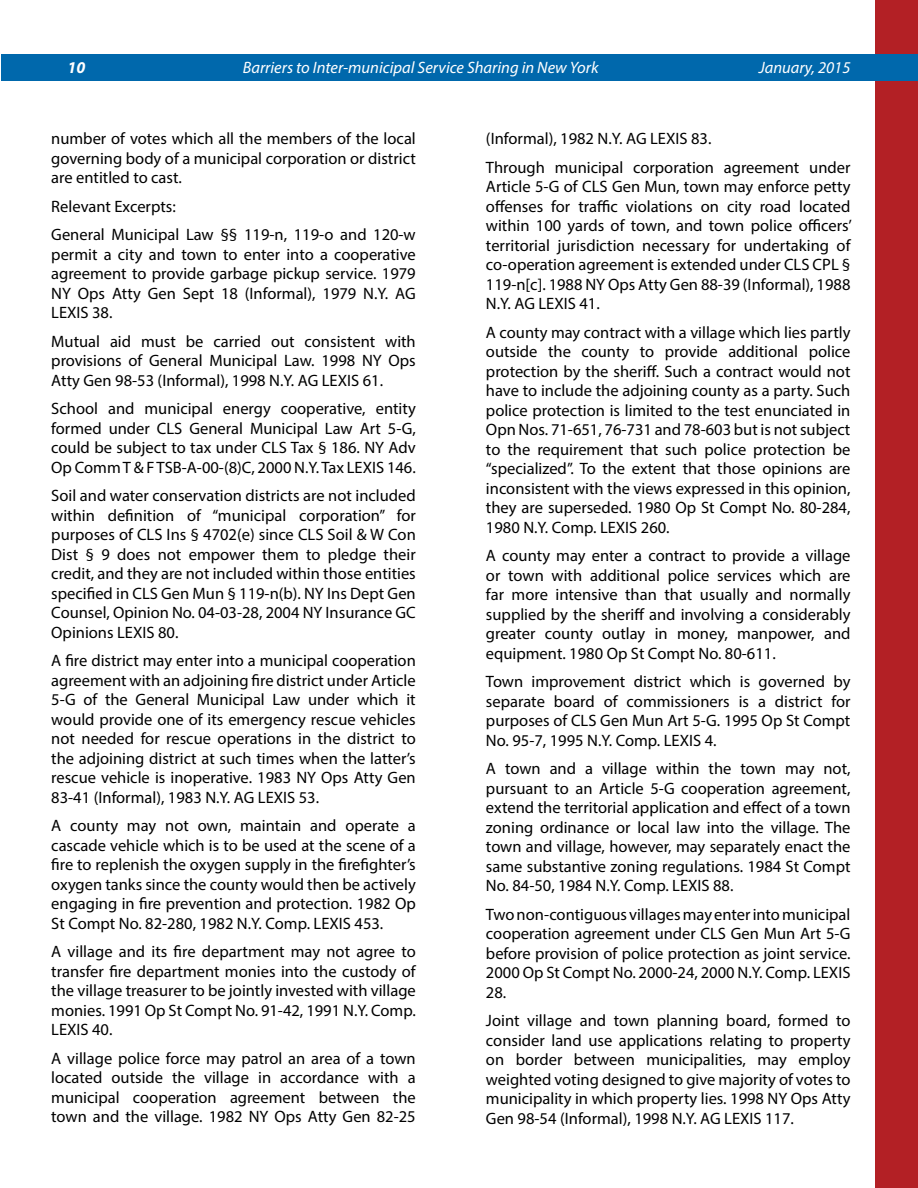
<style>
.page{position:relative;width:918px;height:1188px;background:#fff}
.page>*{position:absolute;margin:0;border:0;box-sizing:border-box;transform-origin:0 0}
.t1{font:16.5px/19.5px "Myriad Pro";color:#000;text-align:justify}
.t2{font:italic 16.5px "Myriad Pro";color:#fff}
.t3{font:italic 700 16.5px "Myriad Pro";color:#fff}
</style>
<div class="page">
<div style="left:876px;top:0;width:42px;height:1188px;background:#b32025"></div>
<div style="left:1px;top:54px;width:917px;height:27px;background:#0068ac"></div>
<p class="t3" style="left:68px;top:57px;width:19px">10</p>
<p class="t2" style="left:243px;top:57px;width:357px">Barriers to Inter-municipal Service Sharing in New York</p>
<p class="t2" style="left:759px;top:57px;width:93px">January, 2015</p>
<p class="t1" style="left:51px;top:129px;width:366px">number of votes which all the members of the local governing body of a municipal corporation or district are entitled to cast.</p>
<p class="t1" style="left:51px;top:192px;width:366px;line-height:28.5px">Relevant Excerpts:<br>General Municipal Law §§ 119-n, 119-o and 120-w</p>
<p class="t1" style="left:51px;top:244px;width:366px">permit a city and town to enter into a cooperative agreement to provide garbage pickup service. 1979<br>NY Ops Atty Gen Sept 18 (Informal), 1979 N.Y. AG LEXIS 38.</p>
<p class="t1" style="left:51px;top:331px;width:366px">Mutual aid must be carried out consistent with provisions of General Municipal Law. 1998 NY Ops Atty Gen 98-53 (Informal), 1998 N.Y. AG LEXIS 61.</p>
<p class="t1" style="left:51px;top:399px;width:366px">School and municipal energy cooperative, entity formed under CLS General Municipal Law Art 5-G, could be subject to tax under CLS Tax § 186. NY Adv Op Comm T &amp; F TSB-A-00-(8)C, 2000 N.Y. Tax LEXIS 146.</p>
<p class="t1" style="left:51px;top:486px;width:366px">Soil and water conservation districts are not included within definition of “municipal corporation” for purposes of CLS Ins § 4702(e) since CLS Soil &amp; W Con Dist § 9 does not empower them to pledge their credit, and they are not included within those entities specified in CLS Gen Mun § 119-n(b). NY Ins Dept Gen Counsel, Opinion No. 04-03-28, 2004 NY Insurance GC Opinions LEXIS 80.</p>
<p class="t1" style="left:51px;top:651px;width:366px">A fire district may enter into a municipal cooperation agreement with an adjoining fire district under Article 5-G of the General Municipal Law under which it would provide one of its emergency rescue vehicles not needed for rescue operations in the district to the adjoining district at such times when the latter’s rescue vehicle is inoperative. 1983 NY Ops Atty Gen 83-41 (Informal), 1983 N.Y. AG LEXIS 53.</p>
<p class="t1" style="left:51px;top:816px;width:366px">A county may not own, maintain and operate a cascade vehicle which is to be used at the scene of a fire to replenish the oxygen supply in the firefighter’s oxygen tanks since the county would then be actively engaging in fire prevention and protection. 1982 Op St Compt No. 82-280, 1982 N.Y. Comp. LEXIS 453.</p>
<p class="t1" style="left:51px;top:942px;width:366px">A village and its fire department may not agree to transfer fire department monies into the custody of the village treasurer to be jointly invested with village monies. 1991 Op St Compt No. 91-42, 1991 N.Y. Comp.<br>LEXIS 40.</p>
<p class="t1" style="left:51px;top:1048px;width:366px">A village police force may patrol an area of a town located outside the village in accordance with a municipal cooperation agreement between the town and the village. 1982 NY Ops Atty Gen 82-25</p>
<p class="t1" style="left:486px;top:124px;width:366px;line-height:28.5px">(Informal), 1982 N.Y. AG LEXIS 83.<br>Through municipal corporation agreement under</p>
<p class="t1" style="left:486px;top:177px;width:367px">Article 5-G of CLS Gen Mun, town may enforce petty offenses for traffic violations on city road located within 100 yards of town, and town police officers’ territorial jurisdiction necessary for undertaking of co-operation agreement is extended under CLS CPL § 119-n[c]. 1988 NY Ops Atty Gen 88-39 (Informal), 1988<br>N.Y. AG LEXIS 41.</p>
<p class="t1" style="left:486px;top:322px;width:366px">A county may contract with a village which lies partly outside the county to provide additional police protection by the sheriff. Such a contract would not have to include the adjoining county as a party. Such police protection is limited to the test enunciated in Opn Nos. 71-651, 76-731 and 78-603 but is not subject to the requirement that such police protection be “specialized”. To the extent that those opinions are inconsistent with the views expressed in this opinion, they are superseded. 1980 Op St Compt No. 80-284, 1980 N.Y. Comp. LEXIS 260.</p>
<p class="t1" style="left:486px;top:546px;width:366px">A county may enter a contract to provide a village or town with additional police services which are far more intensive than that usually and normally supplied by the sheriff and involving a considerably greater county outlay in money, manpower, and equipment. 1980 Op St Compt No. 80-611.</p>
<p class="t1" style="left:486px;top:672px;width:366px">Town improvement district which is governed by separate board of commissioners is a district for purposes of CLS Gen Mun Art 5-G. 1995 Op St Compt No. 95-7, 1995 N.Y. Comp. LEXIS 4.</p>
<p class="t1" style="left:486px;top:759px;width:366px">A town and a village within the town may not, pursuant to an Article 5-G cooperation agreement, extend the territorial application and effect of a town zoning ordinance or local law into the village. The town and village, however, may separately enact the same substantive zoning regulations. 1984 St Compt No. 84-50, 1984 N.Y. Comp. LEXIS 88.</p>
<p class="t1" style="left:486px;top:904px;width:366px">Two non-contiguous villages may enter into municipal cooperation agreement under CLS Gen Mun Art 5-G before provision of police protection as joint service.<br>2000 Op St Compt No. 2000-24, 2000 N.Y. Comp. LEXIS 28.</p>
<p class="t1" style="left:486px;top:1011px;width:366px">Joint village and town planning board, formed to consider land use applications relating to property on border between municipalities, may employ weighted voting designed to give majority of votes to municipality in which property lies. 1998 NY Ops Atty Gen 98-54 (Informal), 1998 N.Y. AG LEXIS 117.</p>
</div>
